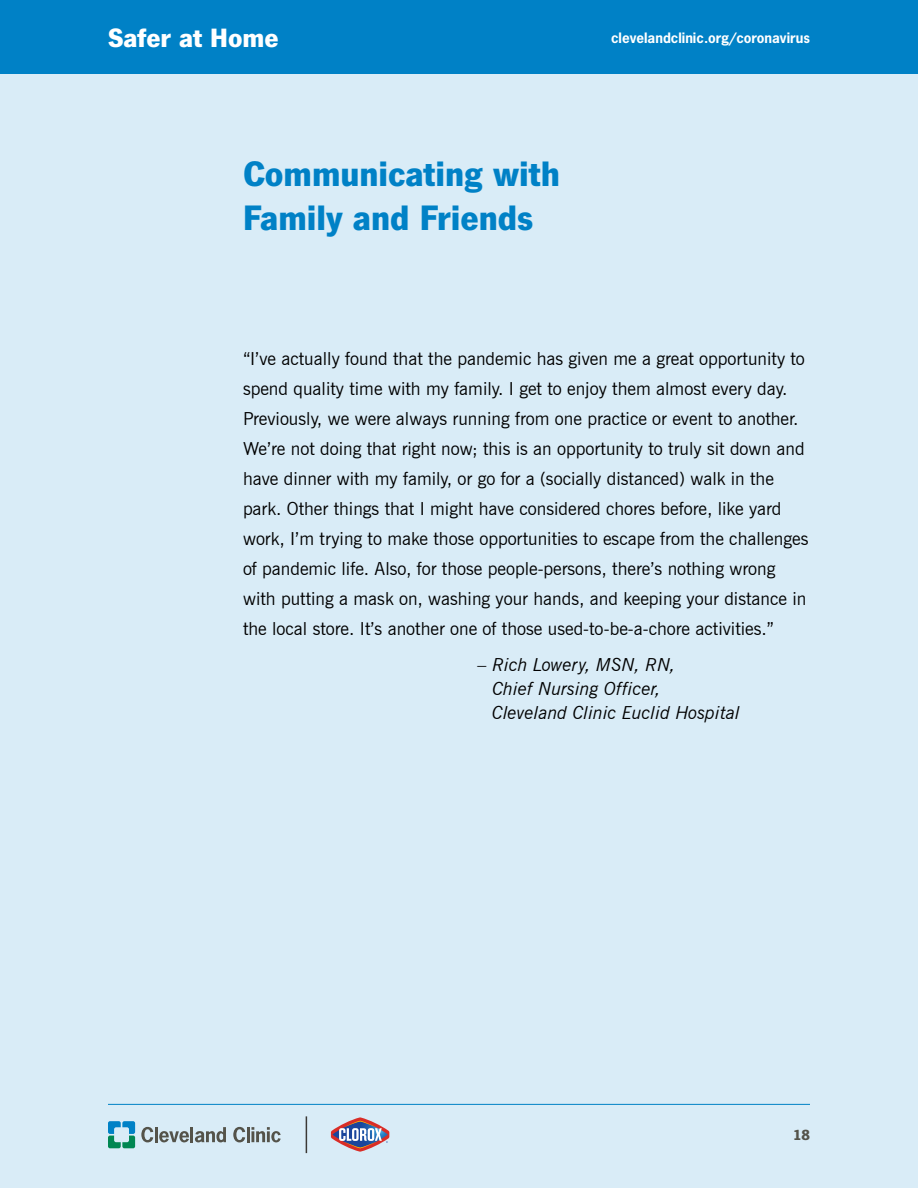
<style>
.page{position:relative;width:918px;height:1188px;background:#fff}
.page>*{position:absolute;margin:0;border:0;box-sizing:border-box;transform-origin:0 0}
.t1{font:900 36px/43.2px "News Gothic LT Std";color:#0081c6}
.t2{font:900 27px "News Gothic LT Std";color:#fff}
.t3{font:18px/30px "News Gothic BT";color:#000}
.t4{font:italic 18px/24px "News Gothic BT";color:#000}
.t5{font:900 15px "News Gothic LT Std";color:#54534a}
.t6{font:700 13.5px "News Gothic Std";color:#fff}
</style>
<div class="page">
<div style="left:0;top:69px;width:918px;height:1119px;background:#d9ecf7"></div>
<hr style="left:108px;top:1104px;width:702px;height:1px;background:#0081c6">
<div style="left:0;top:0;width:918px;height:73px;background:#0081c6"></div>
<svg style="left:141px;top:1127px;width:12px;height:15px"></svg>
<hr style="left:155px;top:1127px;width:3px;height:15px;background:#54534a">
<svg style="left:159px;top:1131px;width:30px;height:11px"></svg>
<hr style="left:190px;top:1127px;width:3px;height:15px;background:#54534a">
<svg style="left:195px;top:1127px;width:31px;height:15px"></svg>
<svg style="left:233px;top:1127px;width:12px;height:15px"></svg>
<hr style="left:247px;top:1127px;width:3px;height:15px;background:#54534a">
<svg style="left:251px;top:1127px;width:30px;height:15px"></svg>
<svg style="left:108px;top:1121px;width:27px;height:27px"></svg>
<svg style="left:331px;top:1117px;width:58px;height:35px"></svg>
<hr style="left:306px;top:1116px;width:1px;height:37px;background:#3b3936">
<h2 class="t2" style="left:108px;top:22px;width:172px">Safer at Home</h2>
<p class="t6" style="left:611px;top:29px;width:200px">clevelandclinic.org/coronavirus</p>
<h1 class="t1" style="left:243px;top:152px;width:319px">Communicating with<br>Family and Friends</h1>
<p class="t3" style="left:243px;top:343px;width:567px">“I’ve actually found that the pandemic has given me a great opportunity to spend quality time with my family. I get to enjoy them almost every day.<br>Previously, we were always running from one practice or event to another.<br>We’re not doing that right now; this is an opportunity to truly sit down and have dinner with my family, or go for a (socially distanced) walk in the park. Other things that I might have considered chores before, like yard work, I’m trying to make those opportunities to escape from the challenges of pandemic life. Also, for those people-persons, there’s nothing wrong with putting a mask on, washing your hands, and keeping your distance in the local store. It’s another one of those used-to-be-a-chore activities.”</p>
<p class="t4" style="left:492px;top:653px;width:249px;text-indent:-14px">– Rich Lowery, MSN, RN,<br>Chief Nursing Officer,<br>Cleveland Clinic Euclid Hospital</p>
<p class="t5" style="left:793px;top:1126px;width:18px">18</p>
</div>
